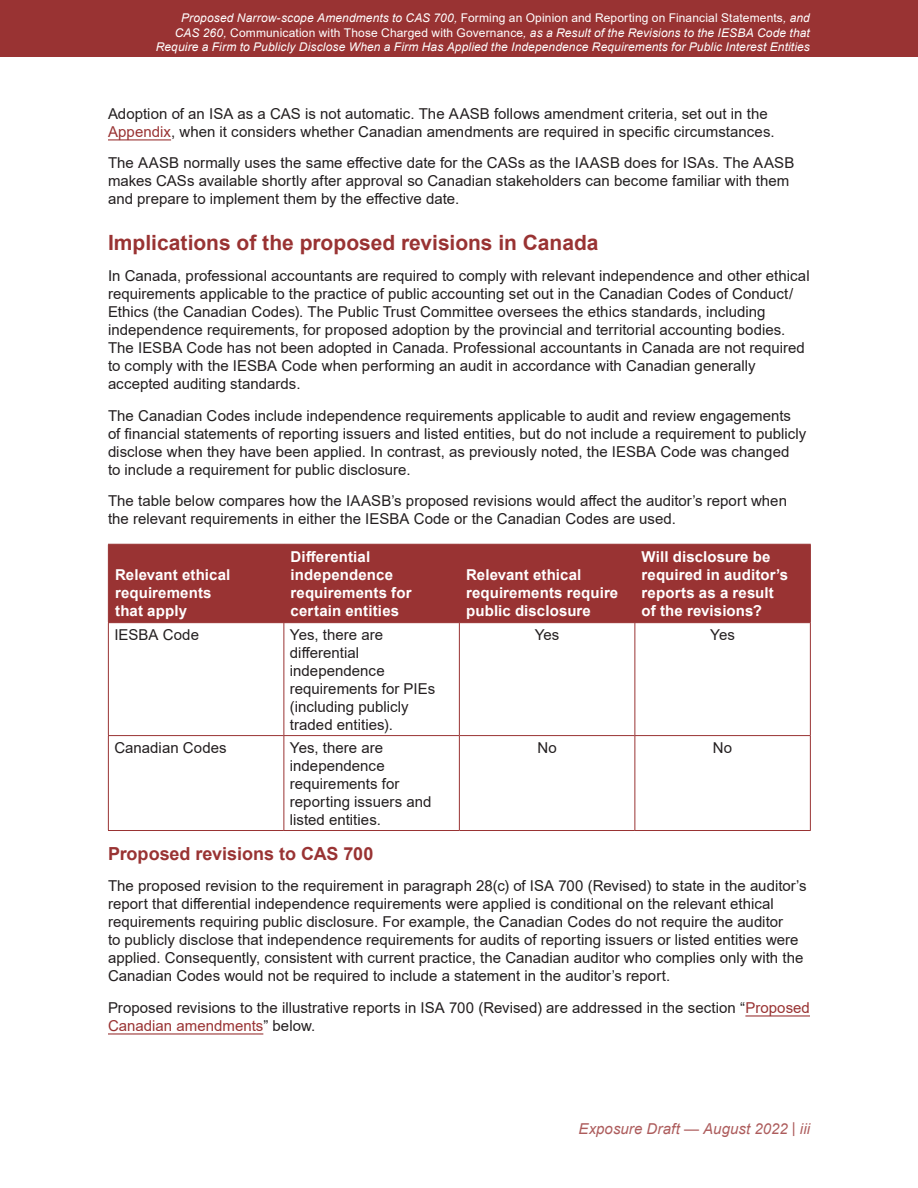
<style>
.page{position:relative;width:918px;height:1188px;background:#fff}
.page>*{position:absolute;margin:0;border:0;box-sizing:border-box;transform-origin:0 0}
.t1{font:700 21px "Arial";color:#933}
.t2{font:700 18px "Arial";color:#933}
.t3{font:15px/18px "Arial";letter-spacing:.005em;color:#231f20}
.t4{font:700 15px/18px "Arial";letter-spacing:.01em;color:#fff}
.t5{font:italic 15px "Arial";letter-spacing:.005em;color:#ad5c5c}
.t6{font:italic 12px/14.4px "Arial";letter-spacing:.01em;color:#fff;text-align:right}
.s1{font-style:normal}
.s2{color:#933}
</style>
<div class="page">
<div style="left:0;top:0;width:918px;height:57px;background:#933"></div>
<hr style="left:108px;top:139px;width:63px;height:1px;background:#933">
<hr style="left:745px;top:1015px;width:65px;height:2px;background:#933">
<hr style="left:108px;top:1033px;width:155px;height:2px;background:#933">
<div style="left:109px;top:545px;width:701px;height:77px;background:#933"></div>
<hr style="left:108px;top:544px;width:176px;height:1px;background:#933">
<hr style="left:108px;top:545px;width:1px;height:77px;background:#933">
<hr style="left:284px;top:544px;width:175px;height:1px;background:#933">
<hr style="left:284px;top:545px;width:1px;height:77px;background:#933">
<hr style="left:459px;top:544px;width:176px;height:1px;background:#933">
<hr style="left:459px;top:545px;width:1px;height:77px;background:#933">
<hr style="left:635px;top:544px;width:176px;height:1px;background:#933">
<hr style="left:634px;top:545px;width:1px;height:77px;background:#933">
<hr style="left:810px;top:545px;width:1px;height:77px;background:#933">
<hr style="left:108px;top:622px;width:176px;height:1px;background:#933">
<hr style="left:284px;top:622px;width:175px;height:1px;background:#933">
<hr style="left:459px;top:622px;width:176px;height:1px;background:#933">
<hr style="left:635px;top:622px;width:176px;height:1px;background:#933">
<hr style="left:108px;top:623px;width:1px;height:112px;background:#933">
<hr style="left:284px;top:623px;width:1px;height:112px;background:#933">
<hr style="left:459px;top:623px;width:1px;height:112px;background:#933">
<hr style="left:634px;top:623px;width:1px;height:112px;background:#933">
<hr style="left:810px;top:623px;width:1px;height:112px;background:#933">
<hr style="left:108px;top:735px;width:176px;height:1px;background:#933">
<hr style="left:108px;top:736px;width:1px;height:94px;background:#933">
<hr style="left:284px;top:735px;width:175px;height:1px;background:#933">
<hr style="left:284px;top:736px;width:1px;height:94px;background:#933">
<hr style="left:459px;top:735px;width:176px;height:1px;background:#933">
<hr style="left:459px;top:736px;width:1px;height:94px;background:#933">
<hr style="left:635px;top:735px;width:176px;height:1px;background:#933">
<hr style="left:634px;top:736px;width:1px;height:94px;background:#933">
<hr style="left:810px;top:736px;width:1px;height:94px;background:#933">
<hr style="left:108px;top:830px;width:176px;height:1px;background:#933">
<hr style="left:284px;top:830px;width:175px;height:1px;background:#933">
<hr style="left:459px;top:830px;width:176px;height:1px;background:#933">
<hr style="left:635px;top:830px;width:176px;height:1px;background:#933">
<p class="t6" style="left:156px;top:11px;width:656px">Proposed Narrow-scope Amendments to CAS 700, <span class="s1">Forming an Opinion and Reporting on Financial Statements</span>, and<br>CAS 260, <span class="s1">Communication with Those Charged with Governance</span>, as a Result of the Revisions to the IESBA Code that<br>Require a Firm to Publicly Disclose When a Firm Has Applied the Independence Requirements for Public Interest Entities</p>
<p class="t3" style="left:108px;top:105px;width:668px">Adoption of an ISA as a CAS is not automatic. The AASB follows amendment criteria, set out in the<br><span class="s2">Appendix</span>, when it considers whether Canadian amendments are required in specific circumstances.</p>
<p class="t3" style="left:108px;top:154px;width:688px">The AASB normally uses the same effective date for the CASs as the IAASB does for ISAs. The AASB makes CASs available shortly after approval so Canadian stakeholders can become familiar with them and prepare to implement them by the effective date.</p>
<h3 class="t1" style="left:108px;top:228px;width:492px">Implications of the proposed revisions in Canada</h3>
<p class="t3" style="left:108px;top:267px;width:703px">In Canada, professional accountants are required to comply with relevant independence and other ethical requirements applicable to the practice of public accounting set out in the Canadian Codes of Conduct/ Ethics (the Canadian Codes). The Public Trust Committee oversees the ethics standards, including independence requirements, for proposed adoption by the provincial and territorial accounting bodies.<br>The IESBA Code has not been adopted in Canada. Professional accountants in Canada are not required to comply with the IESBA Code when performing an audit in accordance with Canadian generally accepted auditing standards.</p>
<p class="t3" style="left:108px;top:407px;width:700px">The Canadian Codes include independence requirements applicable to audit and review engagements of financial statements of reporting issuers and listed entities, but do not include a requirement to publicly disclose when they have been applied. In contrast, as previously noted, the IESBA Code was changed<br>to include a requirement for public disclosure.</p>
<p class="t3" style="left:108px;top:492px;width:681px">The table below compares how the IAASB’s proposed revisions would affect the auditor’s report when the relevant requirements in either the IESBA Code or the Canadian Codes are used.</p>
<p class="t4" style="left:115px;top:566px;width:117px">Relevant ethical requirements that apply</p>
<p class="t4" style="left:291px;top:548px;width:122px">Differential independence requirements for certain entities</p>
<p class="t4" style="left:466px;top:566px;width:154px">Relevant ethical requirements require public disclosure</p>
<p class="t4" style="left:642px;top:548px;width:148px">Will disclosure be required in auditor’s reports as a result of the revisions?</p>
<p class="t3" style="left:114px;top:625px;width:86px">IESBA Code</p>
<p class="t3" style="left:290px;top:625px;width:147px">Yes, there are differential independence requirements for PIEs (including publicly traded entities).</p>
<p class="t3" style="left:535px;top:625px;width:26px">Yes</p>
<p class="t3" style="left:710px;top:625px;width:26px">Yes</p>
<p class="t3" style="left:114px;top:738px;width:114px">Canadian Codes</p>
<p class="t3" style="left:290px;top:738px;width:143px">Yes, there are independence requirements for reporting issuers and listed entities.</p>
<p class="t3" style="left:537px;top:738px;width:21px">No</p>
<p class="t3" style="left:713px;top:738px;width:21px">No</p>
<h4 class="t2" style="left:108px;top:841px;width:267px">Proposed revisions to CAS 700</h4>
<p class="t3" style="left:108px;top:877px;width:700px">The proposed revision to the requirement in paragraph 28(c) of ISA 700 (Revised) to state in the auditor’s report that differential independence requirements were applied is conditional on the relevant ethical requirements requiring public disclosure. For example, the Canadian Codes do not require the auditor<br>to publicly disclose that independence requirements for audits of reporting issuers or listed entities were applied. Consequently, consistent with current practice, the Canadian auditor who complies only with the Canadian Codes would not be required to include a statement in the auditor’s report.</p>
<p class="t3" style="left:108px;top:999px;width:703px">Proposed revisions to the illustrative reports in ISA 700 (Revised) are addressed in the section “<span class="s2">Proposed<br>Canadian amendments</span>” below.</p>
<p class="t5" style="left:579px;top:1119px;width:233px">Exposure Draft — August 2022 | iii</p>
</div>
